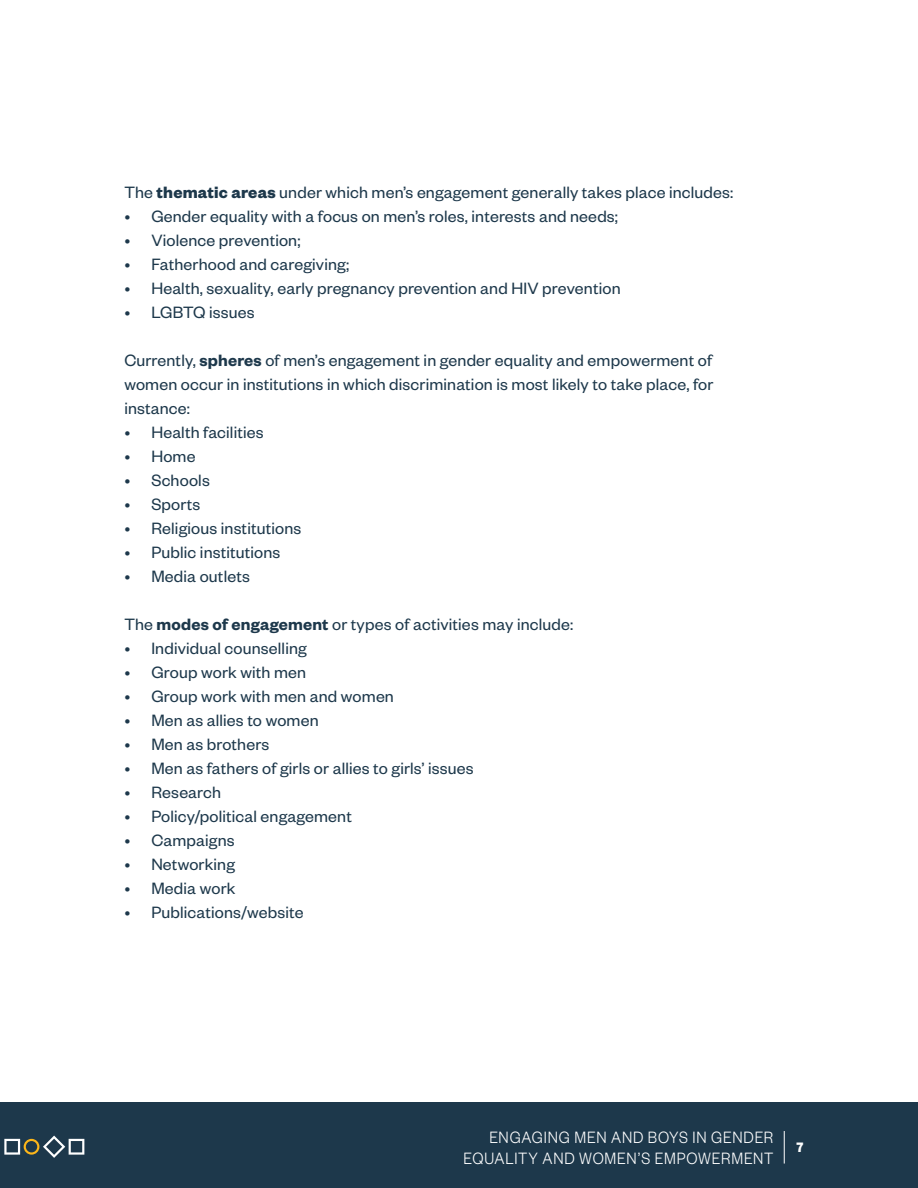
<style>
.page{position:relative;width:918px;height:1188px;background:#fff}
.page>*{position:absolute;margin:0;border:0;box-sizing:border-box;transform-origin:0 0}
.t1{font:18px/24px "Founders Grotesk";letter-spacing:.01em;color:#1d384b;text-align:justify}
.t2{font:300 18px/21px "Founders Grotesk";letter-spacing:.045em;color:#fff;text-align:right;scale:.9 1}
.t3{font:700 15px "Founders Grotesk";color:#fff;scale:.9 1}
.s1{font-weight:700}
.s2{font-weight:600}
</style>
<div class="page">
<div style="left:0;top:1103px;width:918px;height:85px;background:#1d384b"></div>
<svg style="left:4px;top:1136px;width:80px;height:22px"></svg>
<hr style="left:784px;top:1131px;width:1px;height:33px;background:#fff">
<p class="t1" style="left:124px;top:182px;width:611px">The <span class="s1">thematic areas</span> under which men’s engagement generally takes place includes:</p>
<p class="t1" style="left:124px;top:206px;width:495px">• Gender equality with a focus on men’s roles, interests and needs;</p>
<p class="t1" style="left:124px;top:230px;width:178px">• Violence prevention;</p>
<p class="t1" style="left:124px;top:254px;width:226px">• Fatherhood and caregiving;</p>
<p class="t1" style="left:124px;top:278px;width:498px">• Health, sexuality, early pregnancy prevention and HIV prevention</p>
<p class="t1" style="left:124px;top:302px;width:132px">• LGBTQ issues</p>
<p class="t1" style="left:124px;top:350px;width:591px">Currently, <span class="s2">spheres</span> of men’s engagement in gender equality and empowerment of women occur in institutions in which discrimination is most likely to take place, for instance:</p>
<p class="t1" style="left:124px;top:422px;width:141px">• Health facilities</p>
<p class="t1" style="left:124px;top:446px;width:73px">• Home</p>
<p class="t1" style="left:124px;top:470px;width:87px">• Schools</p>
<p class="t1" style="left:124px;top:494px;width:78px">• Sports</p>
<p class="t1" style="left:124px;top:518px;width:178px">• Religious institutions</p>
<p class="t1" style="left:124px;top:542px;width:158px">• Public institutions</p>
<p class="t1" style="left:124px;top:566px;width:127px">• Media outlets</p>
<p class="t1" style="left:124px;top:614px;width:451px">The <span class="s2">modes of engagement</span> or types of activities may include:</p>
<p class="t1" style="left:124px;top:638px;width:184px">• Individual counselling</p>
<p class="t1" style="left:124px;top:662px;width:183px">• Group work with men</p>
<p class="t1" style="left:124px;top:686px;width:271px">• Group work with men and women</p>
<p class="t1" style="left:124px;top:710px;width:196px">• Men as allies to women</p>
<p class="t1" style="left:124px;top:734px;width:146px">• Men as brothers</p>
<p class="t1" style="left:124px;top:758px;width:351px">• Men as fathers of girls or allies to girls’ issues</p>
<p class="t1" style="left:124px;top:782px;width:98px">• Research</p>
<p class="t1" style="left:124px;top:806px;width:229px">• Policy/political engagement</p>
<p class="t1" style="left:124px;top:830px;width:112px">• Campaigns</p>
<p class="t1" style="left:124px;top:854px;width:112px">• Networking</p>
<p class="t1" style="left:124px;top:878px;width:113px">• Media work</p>
<p class="t1" style="left:124px;top:902px;width:181px">• Publications/website</p>
<p class="t2" style="left:464px;top:1126px;width:346px">ENGAGING MEN AND BOYS IN GENDER<br>EQUALITY AND WOMEN’S EMPOWERMENT</p>
<p class="t3" style="left:796px;top:1143px;width:9px">7</p>
</div>
